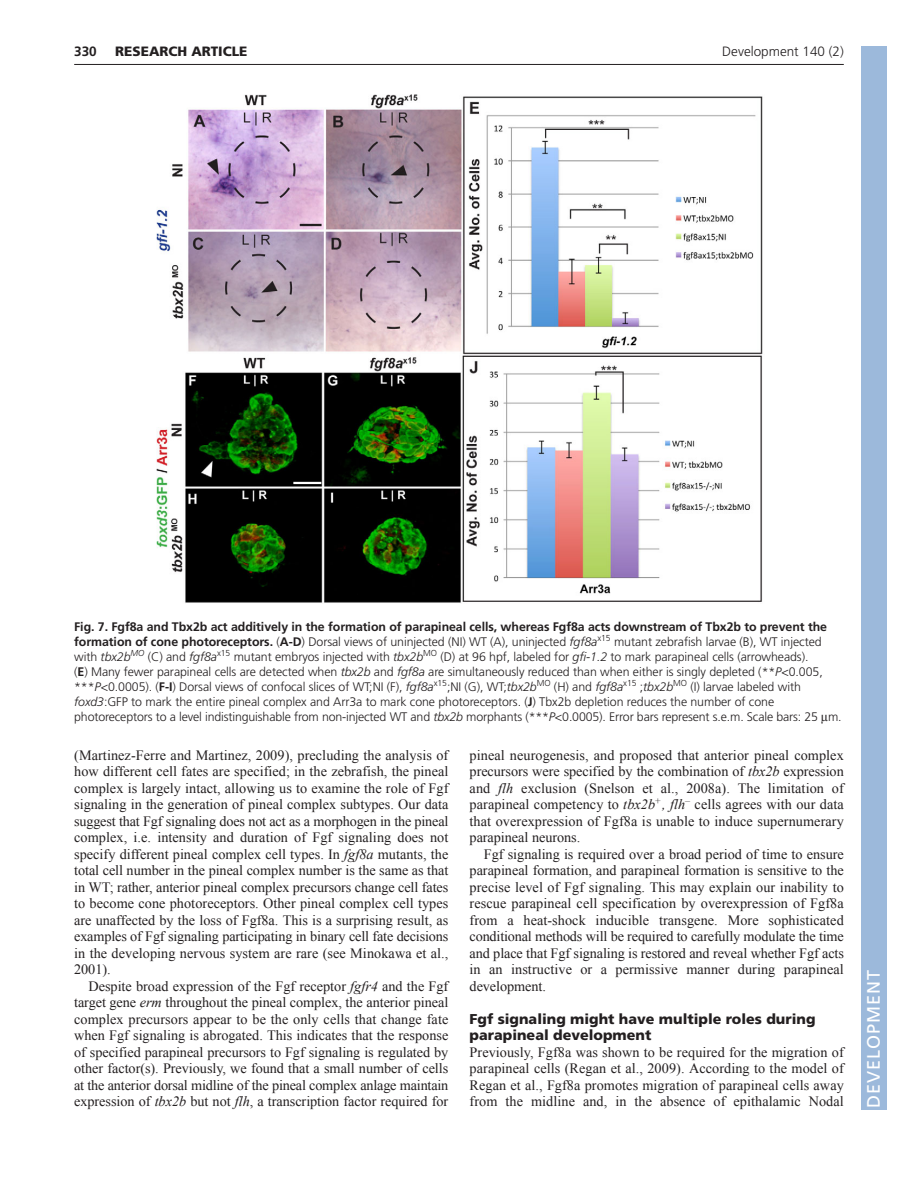
<style>
.page{position:relative;width:918px;height:1188px;background:#fff}
.page>*{position:absolute;margin:0;border:0;box-sizing:border-box;transform-origin:0 0}
.t1{font:18px "Frutiger LT Std";letter-spacing:.055em;color:#fff}
.t2{font:14.25px/16.5px "Times New Roman";letter-spacing:.005em;color:#231f20;text-align:justify}
.t3{font:900 14.25px/16.5px "Frutiger LT Std";color:#231f20}
.t4{font:300 13.5px "Frutiger";color:#231f20}
.t5{font:900 13.5px "Frutiger LT Std";color:#231f20}
.t6{font:700 13.5px "Frutiger LT Std";color:#231f20}
.t7{font:300 12.3px/15px "Frutiger";letter-spacing:-.005em;color:#231f20}
.s1{font-weight:700}
.s2{font-style:italic}
</style>
<div class="page">
<hr style="left:74px;top:64px;width:770px;height:1px;background:#231f20">
<img style="left:156px;top:94px;width:607px;height:509px">
<div style="left:861px;top:46px;width:25px;height:1064px;background:#9cb9db"></div>
<p class="t6" style="left:74px;top:45px;width:24px">330</p>
<p class="t5" style="left:115px;top:45px;width:134px">RESEARCH ARTICLE</p>
<p class="t4" style="left:722px;top:46px;width:123px">Development 140 (2)</p>
<p class="t7" style="left:74px;top:620px;width:769px"><span class="s1">Fig. 7. Fgf8a and Tbx2b act additively in the formation of parapineal cells, whereas Fgf8a acts downstream of Tbx2b to prevent the formation of cone photoreceptors.</span> (<span class="s1">A-D</span>) Dorsal views of uninjected (NI) WT (A), uninjected <span class="s2">fgf8a</span><sup>x15</sup> mutant zebrafish larvae (B), WT injected with <span class="s2">tbx2b</span><sup>MO</sup> (C) and <span class="s2">fgf8a</span><sup>x15</sup> mutant embryos injected with <span class="s2">tbx2b</span><sup>MO</sup> (D) at 96 hpf, labeled for <span class="s2">gfi-1.2</span> to mark parapineal cells (arrowheads).<br>(<span class="s1">E</span>) Many fewer parapineal cells are detected when <span class="s2">tbx2b</span> and <span class="s2">fgf8a</span> are simultaneously reduced than when either is singly depleted (**<span class="s2">P</span>&lt;0.005, ***<span class="s2">P</span>&lt;0.0005). (<span class="s1">F-I</span>) Dorsal views of confocal slices of WT;NI (F), <span class="s2">fgf8a</span><sup>x15</sup>;NI (G), WT;<span class="s2">tbx2b</span><sup>MO</sup> (H) and <span class="s2">fgf8a</span><sup>x15</sup> ;<span class="s2">tbx2b</span><sup>MO</sup> (I) larvae labeled with <span class="s2">foxd3</span>:GFP to mark the entire pineal complex and Arr3a to mark cone photoreceptors. (<span class="s1">J</span>) Tbx2b depletion reduces the number of cone photoreceptors to a level indistinguishable from non-injected WT and <span class="s2">tbx2b</span> morphants (***<span class="s2">P</span>&lt;0.0005). Error bars represent s.e.m. Scale bars: 25 m.</p>
<p class="t2" style="left:74px;top:747px;width:376px">(Martinez-Ferre and Martinez, 2009), precluding the analysis of how different cell fates are specified; in the zebrafish, the pineal complex is largely intact, allowing us to examine the role of Fgf signaling in the generation of pineal complex subtypes. Our data suggest that Fgf signaling does not act as a morphogen in the pineal complex, i.e. intensity and duration of Fgf signaling does not specify different pineal complex cell types. In <span class="s2">fgf8a</span> mutants, the total cell number in the pineal complex number is the same as that in WT; rather, anterior pineal complex precursors change cell fates to become cone photoreceptors. Other pineal complex cell types are unaffected by the loss of Fgf8a. This is a surprising result, as examples of Fgf signaling participating in binary cell fate decisions in the developing nervous system are rare (see Minokawa et al., 2001).</p>
<p class="t2" style="left:74px;top:978px;width:376px;text-indent:14px">Despite broad expression of the Fgf receptor <span class="s2">fgfr4</span> and the Fgf target gene <span class="s2">erm</span> throughout the pineal complex, the anterior pineal complex precursors appear to be the only cells that change fate when Fgf signaling is abrogated. This indicates that the response of specified parapineal precursors to Fgf signaling is regulated by other factor(s). Previously, we found that a small number of cells at the anterior dorsal midline of the pineal complex anlage maintain expression of <span class="s2">tbx2b</span> but not <span class="s2">flh</span>, a transcription factor required for</p>
<p class="t2" style="left:470px;top:747px;width:376px">pineal neurogenesis, and proposed that anterior pineal complex precursors were specified by the combination of <span class="s2">tbx2b</span> expression and <span class="s2">flh</span> exclusion (Snelson et al., 2008a). The limitation of parapineal competency to <span class="s2">tbx2b</span><sup>+</sup><span class="s2">, flh</span><sup>–</sup> cells agrees with our data that overexpression of Fgf8a is unable to induce supernumerary parapineal neurons.</p>
<p class="t2" style="left:470px;top:846px;width:376px;text-indent:14px">Fgf signaling is required over a broad period of time to ensure parapineal formation, and parapineal formation is sensitive to the precise level of Fgf signaling. This may explain our inability to rescue parapineal cell specification by overexpression of Fgf8a from a heat-shock inducible transgene. More sophisticated conditional methods will be required to carefully modulate the time and place that Fgf signaling is restored and reveal whether Fgf acts in an instructive or a permissive manner during parapineal development.</p>
<p class="t3" style="left:470px;top:1011px;width:347px">Fgf signaling might have multiple roles during parapineal development</p>
<p class="t2" style="left:470px;top:1044px;width:376px">Previously, Fgf8a was shown to be required for the migration of parapineal cells (Regan et al., 2009). According to the model of Regan et al., Fgf8a promotes migration of parapineal cells away from the midline and, in the absence of epithalamic Nodal</p>
<p class="t1" style="left:863px;top:1108px;width:140px;rotate:-90deg">DEVELOPMENT</p>
</div>
